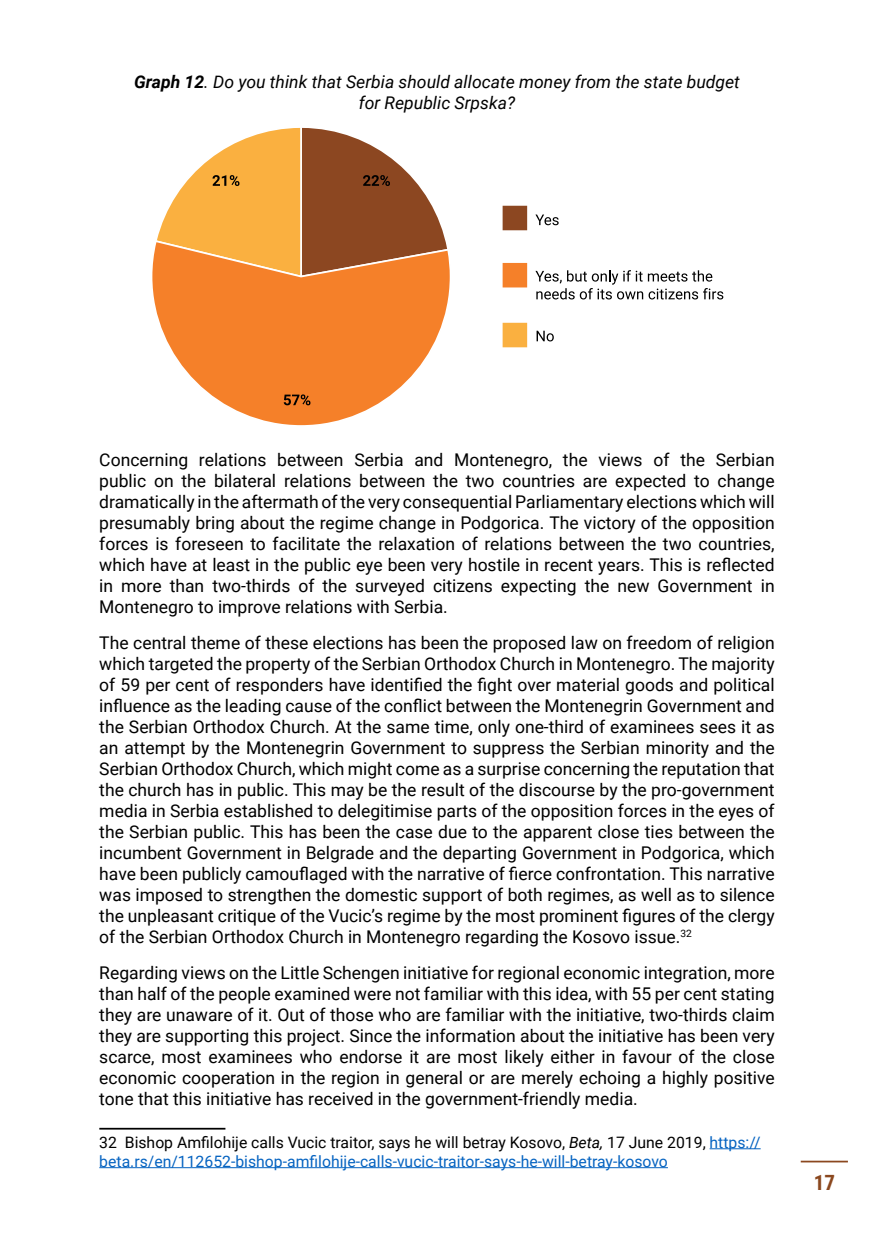
<style>
.page{position:relative;width:874px;height:1241px;background:#fff}
.page>*{position:absolute;margin:0;border:0;box-sizing:border-box;transform-origin:0 0}
.t1{font:700 21px "Roboto Condensed";color:#8b481f}
.t2{font:17.5px/21px "Roboto";color:#000;text-align:justify}
.t3{font:italic 17.5px/21px "Roboto";color:#000;text-align:center}
.t4{font:15.75px/18.9px "Roboto";color:#0563c1}
.s1{font-weight:700}
.s2{color:#000}
.s3{font-style:italic;color:#000}
</style>
<div class="page">
<hr style="left:800px;top:1160px;width:47px;height:2px;background:#8b481f">
<hr style="left:99px;top:1127px;width:126px;height:2px;background:#000">
<hr style="left:709px;top:1148px;width:51px;height:1px;background:#0563c1">
<hr style="left:99px;top:1167px;width:568px;height:1px;background:#0563c1">
<svg style="left:152px;top:249px;width:298px;height:177px;fill:#f58029"></svg>
<svg style="left:155px;top:127px;width:294px;height:150px"></svg>
<svg style="left:283px;top:394px;width:27px;height:11px"></svg>
<svg style="left:535px;top:214px;width:23px;height:11px"></svg>
<svg style="left:535px;top:270px;width:188px;height:29px"></svg>
<svg style="left:502px;top:262px;width:26px;height:26px"></svg>
<svg style="left:536px;top:331px;width:17px;height:10px"></svg>
<svg style="left:502px;top:322px;width:26px;height:26px"></svg>
<svg style="left:502px;top:205px;width:26px;height:26px"></svg>
<p class="t3" style="left:134px;top:70px;width:607px"><span class="s1">Graph 12</span>. Do you think that Serbia should allocate money from the state budget for Republic Srpska?</p>
<p class="t2" style="left:99px;top:448px;width:676px">Concerning relations between Serbia and Montenegro, the views of the Serbian public on the bilateral relations between the two countries are expected to change dramatically in the aftermath of the very consequential Parliamentary elections which will presumably bring about the regime change in Podgorica. The victory of the opposition forces is foreseen to facilitate the relaxation of relations between the two countries, which have at least in the public eye been very hostile in recent years. This is reflected in more than two-thirds of the surveyed citizens expecting the new Government in Montenegro to improve relations with Serbia.</p>
<p class="t2" style="left:99px;top:631px;width:676px">The central theme of these elections has been the proposed law on freedom of religion which targeted the property of the Serbian Orthodox Church in Montenegro. The majority of 59 per cent of responders have identified the fight over material goods and political influence as the leading cause of the conflict between the Montenegrin Government and the Serbian Orthodox Church. At the same time, only one-third of examinees sees it as an attempt by the Montenegrin Government to suppress the Serbian minority and the Serbian Orthodox Church, which might come as a surprise concerning the reputation that the church has in public. This may be the result of the discourse by the pro-government media in Serbia established to delegitimise parts of the opposition forces in the eyes of the Serbian public. This has been the case due to the apparent close ties between the incumbent Government in Belgrade and the departing Government in Podgorica, which have been publicly camouflaged with the narrative of fierce confrontation. This narrative was imposed to strengthen the domestic support of both regimes, as well as to silence the unpleasant critique of the Vucic’s regime by the most prominent figures of the clergy of the Serbian Orthodox Church in Montenegro regarding the Kosovo issue.<sup>32</sup></p>
<p class="t2" style="left:99px;top:961px;width:676px">Regarding views on the Little Schengen initiative for regional economic integration, more than half of the people examined were not familiar with this idea, with 55 per cent stating they are unaware of it. Out of those who are familiar with the initiative, two-thirds claim they are supporting this project. Since the information about the initiative has been very scarce, most examinees who endorse it are most likely either in favour of the close economic cooperation in the region in general or are merely echoing a highly positive tone that this initiative has received in the government-friendly media.</p>
<p class="t4" style="left:99px;top:1131px;width:662px"><span class="s2">32 Bishop Amfilohije calls Vucic traitor, says he will betray Kosovo,</span> <span class="s3">Beta,</span> <span class="s2">17 June 2019,</span> https:// beta.rs/en/112652-bishop-amfilohije-calls-vucic-traitor-says-he-will-betray-kosovo</p>
<p class="t1" style="left:813px;top:1167px;width:23px">17</p>
</div>
